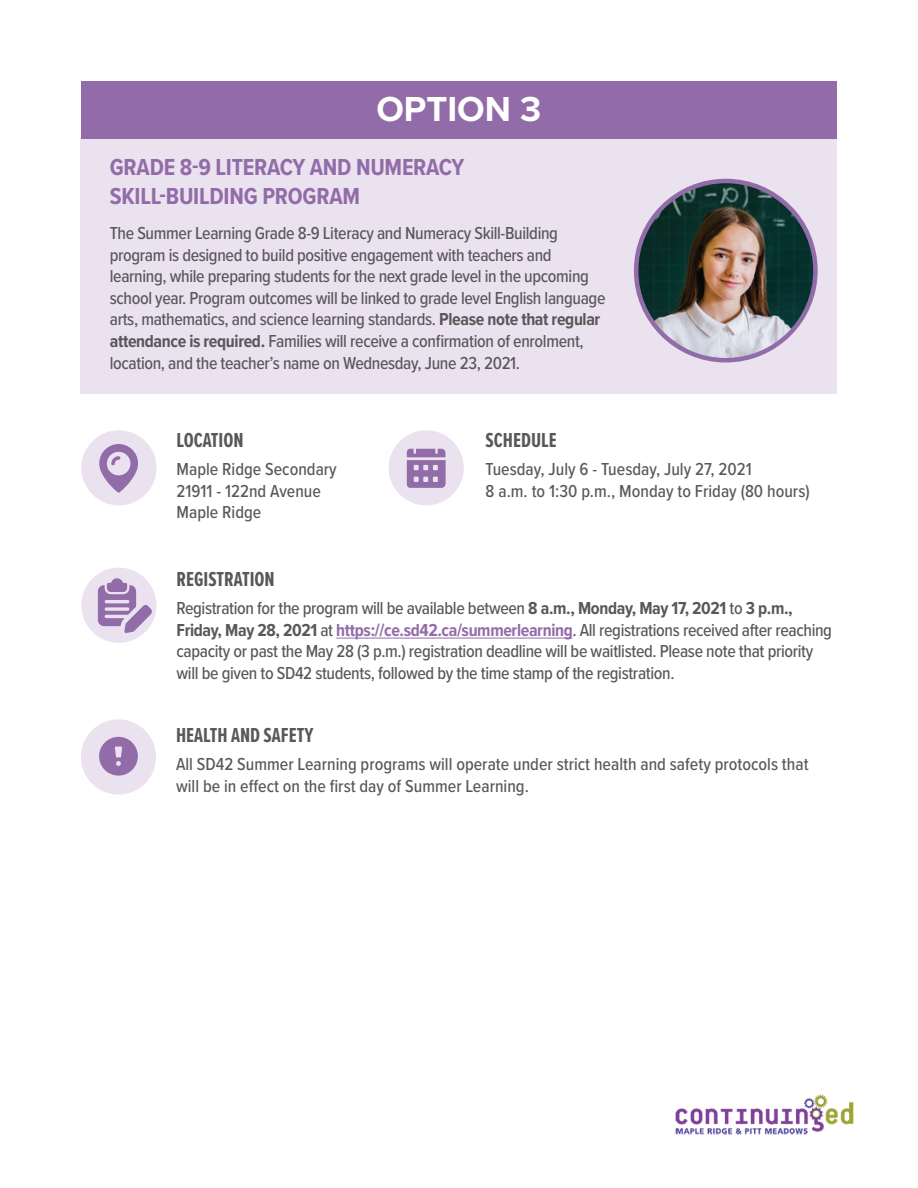
<style>
.page{position:relative;width:918px;height:1188px;background:#fff}
.page>*{position:absolute;margin:0;border:0;box-sizing:border-box;transform-origin:0 0}
.t1{font:700 36px "Proxima Nova";color:#fff}
.t2{font:700 24px/28.8px "Proxima Nova Cond";letter-spacing:-.01em;color:#926ca9}
.t3{font:700 21px "Proxima Nova Ex Cn";color:#57585a}
.t4{font:500 18px/21.6px "Proxima Nova Cond";letter-spacing:-.02em;color:#57585a}
.t5{font:500 18px/21.6px "Proxima Nova Cond";color:#57585a}
.s1{font-weight:700}
.s2{font-weight:700;color:#926ca9}
</style>
<div class="page">
<img style="left:676px;top:1094px;width:178px;height:41px">
<div style="left:81px;top:137px;width:756px;height:256px;background:#eae2ee"></div>
<div style="left:81px;top:430px;width:75px;height:75px;background:#eae2ee;border-radius:50%"></div>
<svg style="left:99px;top:444px;width:39px;height:49px"></svg>
<hr style="left:336px;top:638px;width:236px;height:1px;background:#926ca9">
<div style="left:389px;top:430px;width:75px;height:75px;background:#eae2ee;border-radius:50%"></div>
<svg style="left:407px;top:449px;width:39px;height:39px;background:#a484b7"></svg>
<div style="left:81px;top:568px;width:75px;height:75px;background:#eae2ee;border-radius:50%"></div>
<svg style="left:98px;top:578px;width:54px;height:55px"></svg>
<img style="left:636px;top:181px;width:179px;height:179px;border-radius:90px">
<div style="left:634px;top:179px;width:184px;height:184px;border:4px solid #926ca9;border-radius:50%"></div>
<div style="left:81px;top:81px;width:756px;height:58px;background:#926ca9"></div>
<div style="left:81px;top:719px;width:75px;height:76px;background:#eae2ee;border-radius:50%"></div>
<svg style="left:99px;top:737px;width:39px;height:39px"></svg>
<h1 class="t1" style="left:376px;top:88px;width:166px">OPTION 3</h1>
<h2 class="t2" style="left:110px;top:154px;width:356px">GRADE 8-9 LITERACY AND NUMERACY<br>SKILL-BUILDING PROGRAM</h2>
<p class="t4" style="left:110px;top:223px;width:497px">The Summer Learning Grade 8-9 Literacy and Numeracy Skill-Building program is designed to build positive engagement with teachers and learning, while preparing students for the next grade level in the upcoming school year. Program outcomes will be linked to grade level English language arts, mathematics, and science learning standards. <span class="s1">Please note that regular attendance is required.</span> Families will receive a confirmation of enrolment, location, and the teacher’s name on Wednesday, June 23, 2021.</p>
<p class="t3" style="left:177px;top:427px;width:69px">LOCATION</p>
<p class="t5" style="left:177px;top:459px;width:162px">Maple Ridge Secondary<br>21911 - 122nd Avenue<br>Maple Ridge</p>
<p class="t3" style="left:486px;top:427px;width:73px">SCHEDULE</p>
<p class="t5" style="left:486px;top:459px;width:326px">Tuesday, July 6 - Tuesday, July 27, 2021<br>8 a.m. to 1:30 p.m., Monday to Friday (80 hours)</p>
<p class="t3" style="left:177px;top:566px;width:100px">REGISTRATION</p>
<p class="t4" style="left:177px;top:598px;width:657px">Registration for the program will be available between <span class="s1">8 a.m., Monday, May 17, 2021</span> to <span class="s1">3 p.m., Friday, May 28, 2021</span> at <span class="s2">https://ce.sd42.ca/summerlearning</span>. All registrations received after reaching capacity or past the May 28 (3 p.m.) registration deadline will be waitlisted. Please note that priority will be given to SD42 students, followed by the time stamp of the registration.</p>
<p class="t3" style="left:176px;top:722px;width:139px">HEALTH AND SAFETY</p>
<p class="t5" style="left:176px;top:754px;width:634px">All SD42 Summer Learning programs will operate under strict health and safety protocols that will be in effect on the first day of Summer Learning.</p>
</div>
